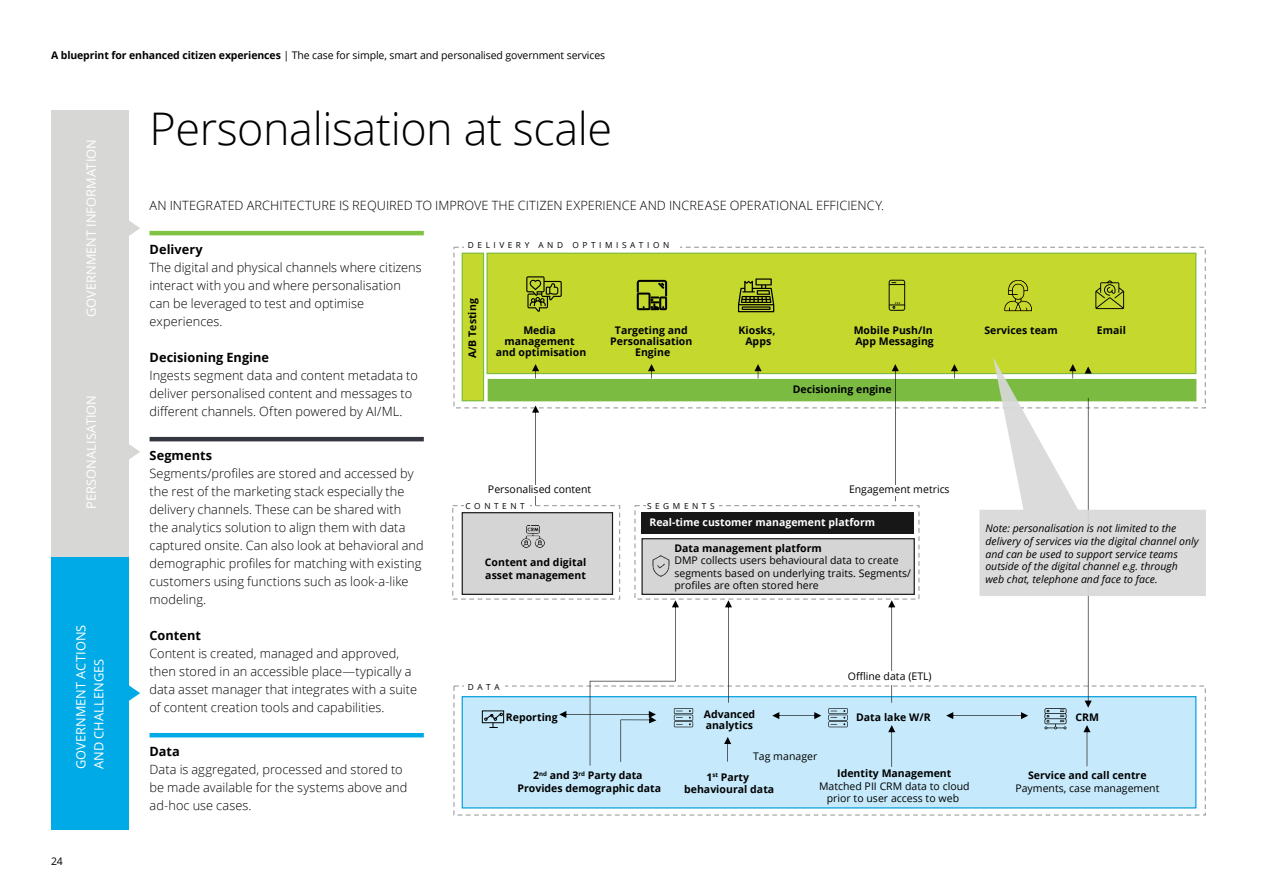
<style>
.page{position:relative;width:1263px;height:893px;background:#fff}
.page>*{position:absolute;margin:0;border:0;box-sizing:border-box;transform-origin:0 0}
.t1{font:300 45px "Open Sans";letter-spacing:-.01em;color:#000}
.t2{font:300 12.75px/18px "Open Sans";letter-spacing:.005em;color:#000}
.t3{font:12.75px/18px "Open Sans";letter-spacing:.005em;color:#fff}
.t4{font:700 12.75px "Open Sans";letter-spacing:.005em;color:#000}
.t5{font:700 10.5px/10.6px "Open Sans";color:#000001;text-align:center}
.t6{font:10.5px/12.6px "Open Sans";color:#000001}
.t7{font:italic 10.5px/12.6px "Open Sans";color:#000001}
.t8{font:10.5px "Open Sans";letter-spacing:-.01em;color:#000}
.t9{font:700 10.5px "Open Sans";color:#fff}
.t10{font:700 9.45px "Open Sans";letter-spacing:.005em;color:#000001}
.t11{font:8.25px "Open Sans";letter-spacing:.43em;color:#000001}
.s1{font-weight:700}
.s2{color:#000}
</style>
<div class="page">
<div style="left:51px;top:347px;width:77px;height:210px;background:#d7d8d6"></div>
<div style="left:51px;top:557px;width:77px;height:272px;background:#00aae7"></div>
<div style="left:51px;top:111px;width:77px;height:235px;background:#d7d8d6"></div>
<svg style="left:128px;top:440px;width:12px;height:23px"></svg>
<svg style="left:128px;top:681px;width:12px;height:24px"></svg>
<svg style="left:128px;top:216px;width:12px;height:24px"></svg>
<hr style="left:150px;top:231px;width:274px;height:4px;background:#80c342">
<hr style="left:150px;top:437px;width:274px;height:4px;background:#343741">
<hr style="left:150px;top:733px;width:274px;height:4px;background:#00aae7">
<div style="left:642px;top:539px;width:272px;height:55px;background:#d5d5d5"></div>
<div style="left:641px;top:538px;width:274px;height:57px;border:1px solid #181718"></div>
<div style="left:462px;top:513px;width:150px;height:81px;background:#d5d5d5"></div>
<div style="left:462px;top:512px;width:151px;height:83px;border:1px solid #181718"></div>
<div style="left:452px;top:505px;width:168px;height:95px;border:1px dashed #a3a3a3"></div>
<div style="left:464px;top:500px;width:65px;height:9px;background:#fff"></div>
<img style="left:522px;top:525px;width:22px;height:23px">
<img style="left:652px;top:556px;width:18px;height:20px">
<div style="left:453px;top:247px;width:753px;height:161px;border:1px dashed #a3a3a3"></div>
<div style="left:464px;top:240px;width:215px;height:10px;background:#fff"></div>
<div style="left:487px;top:253px;width:709px;height:121px;background:#c4d82e"></div>
<div style="left:486px;top:253px;width:710px;height:121px;border:1px solid #7bbb42"></div>
<div style="left:462px;top:253px;width:21px;height:148px;background:#c4d82e"></div>
<div style="left:462px;top:253px;width:22px;height:148px;border:1px solid #7bbb42"></div>
<div style="left:488px;top:379px;width:708px;height:22px;background:#7bbb42"></div>
<div style="left:462px;top:697px;width:734px;height:111px;background:#c6eafb"></div>
<div style="left:462px;top:696px;width:734px;height:112px;border:1px solid #009dda"></div>
<div style="left:453px;top:685px;width:753px;height:131px;border:1px dashed #a3a3a3"></div>
<div style="left:641px;top:512px;width:273px;height:21px;background:#181718"></div>
<div style="left:634px;top:505px;width:285px;height:95px;border:1px dashed #a3a3a3"></div>
<div style="left:646px;top:500px;width:72px;height:9px;background:#fff"></div>
<div style="left:482px;top:710px;width:22px;height:13px;border:1px solid #000001"></div>
<svg style="left:484px;top:712px;width:19px;height:16px"></svg>
<svg style="left:724px;top:737px;width:7px;height:25px"></svg>
<svg style="left:888px;top:725px;width:7px;height:42px"></svg>
<svg style="left:772px;top:712px;width:49px;height:7px"></svg>
<svg style="left:946px;top:712px;width:82px;height:7px"></svg>
<svg style="left:888px;top:600px;width:7px;height:103px"></svg>
<svg style="left:725px;top:600px;width:7px;height:103px"></svg>
<div style="left:464px;top:682px;width:40px;height:9px;background:#fff"></div>
<div style="left:832px;top:671px;width:108px;height:14px;background:#fff"></div>
<svg style="left:1083px;top:725px;width:7px;height:41px"></svg>
<svg style="left:1084px;top:596px;width:8px;height:112px"></svg>
<svg style="left:892px;top:364px;width:7px;height:137px"></svg>
<div style="left:840px;top:485px;width:129px;height:10px;background:#fff"></div>
<svg style="left:532px;top:364px;width:7px;height:14px"></svg>
<svg style="left:648px;top:364px;width:7px;height:14px"></svg>
<svg style="left:754px;top:364px;width:8px;height:14px"></svg>
<svg style="left:951px;top:364px;width:7px;height:14px"></svg>
<svg style="left:532px;top:405px;width:7px;height:100px"></svg>
<div style="left:479px;top:485px;width:129px;height:10px;background:#fff"></div>
<svg style="left:979px;top:357px;width:227px;height:239px"></svg>
<svg style="left:828px;top:708px;width:20px;height:19px"></svg>
<svg style="left:559px;top:600px;width:134px;height:166px"></svg>
<svg style="left:1044px;top:708px;width:23px;height:21px"></svg>
<svg style="left:637px;top:280px;width:30px;height:30px"></svg>
<svg style="left:738px;top:278px;width:36px;height:34px"></svg>
<svg style="left:889px;top:280px;width:16px;height:31px"></svg>
<svg style="left:1004px;top:279px;width:29px;height:33px"></svg>
<svg style="left:1095px;top:280px;width:29px;height:29px"></svg>
<svg style="left:526px;top:276px;width:36px;height:36px"></svg>
<p class="t8" style="left:51px;top:48px;width:556px"><span class="s1">A blueprint for enhanced citizen experiences</span> | The case for simple, smart and personalised government services</p>
<p class="t3" style="left:82px;top:317px;width:180px;rotate:-90deg">GOVERNMENT INFORMATION</p>
<p class="t3" style="left:82px;top:509px;width:115px;rotate:-90deg">PERSONALISATION</p>
<p class="t3" style="left:72px;top:769px;width:146px;rotate:-90deg">GOVERNMENT ACTIONS<br>AND CHALLENGES</p>
<p class="t8" style="left:51px;top:854px;width:13px">24</p>
<h1 class="t1" style="left:150px;top:98px;width:464px">Personalisation at scale</h1>
<p class="t2" style="left:150px;top:196px;width:736px">AN INTEGRATED ARCHITECTURE IS REQUIRED TO IMPROVE THE CITIZEN EXPERIENCE AND INCREASE OPERATIONAL EFFICIENCY.</p>
<p class="t4" style="left:150px;top:240px;width:55px">Delivery</p>
<p class="t2" style="left:150px;top:258px;width:274px">The digital and physical channels where citizens interact with you and where personalisation can be leveraged to test and optimise experiences.</p>
<p class="t4" style="left:150px;top:348px;width:121px">Decisioning Engine</p>
<p class="t2" style="left:150px;top:366px;width:270px">Ingests segment data and content metadata to deliver personalised content and messages to different channels. Often powered by AI/ML.</p>
<p class="t4" style="left:150px;top:446px;width:64px">Segments</p>
<p class="t2" style="left:150px;top:464px;width:276px">Segments/profiles are stored and accessed by the rest of the marketing stack especially the delivery channels. These can be shared with<br>the analytics solution to align them with data captured onsite. Can also look at behavioral and demographic profiles for matching with existing customers using functions such as look-a-like modeling.</p>
<p class="t4" style="left:150px;top:626px;width:53px">Content</p>
<p class="t2" style="left:150px;top:644px;width:269px">Content is created, managed and approved, then stored in an accessible place—typically a data asset manager that integrates with a suite of content creation tools and capabilities.</p>
<p class="t4" style="left:150px;top:742px;width:32px">Data</p>
<p class="t2" style="left:150px;top:760px;width:259px">Data is aggregated, processed and stored to be made available for the systems above and ad-hoc use cases.</p>
<p class="t11" style="left:468px;top:239px;width:203px">DELIVERY AND OPTIMISATION</p>
<p class="t5" style="left:467px;top:358px;width:61px;rotate:-90deg">A/B Testing</p>
<p class="t5" style="left:505px;top:324px;width:72px">Media management</p>
<p class="t5" style="left:496px;top:347px;width:92px">and optimisation</p>
<p class="t5" style="left:610px;top:324px;width:84px">Targeting and<br>Personalisation</p>
<p class="t5" style="left:635px;top:347px;width:37px">Engine</p>
<p class="t5" style="left:738px;top:324px;width:38px">Kiosks,<br>Apps</p>
<p class="t5" style="left:854px;top:324px;width:80px">Mobile Push/In</p>
<p class="t5" style="left:984px;top:324px;width:75px">Services team</p>
<p class="t5" style="left:855px;top:335px;width:80px">App Messaging</p>
<p class="t5" style="left:793px;top:384px;width:100px">Decisioning engine</p>
<p class="t6" style="left:488px;top:483px;width:105px">Personalised content</p>
<p class="t6" style="left:849px;top:483px;width:102px">Engagement metrics</p>
<p class="t11" style="left:466px;top:500px;width:61px">CONTENT</p>
<p class="t11" style="left:647px;top:500px;width:69px">SEGMENTS</p>
<p class="t5" style="left:1097px;top:324px;width:31px">Email</p>
<p class="t5" style="left:485px;top:556px;width:103px;line-height:12.6px;text-align:left">Content and digital asset management</p>
<p class="t11" style="left:468px;top:681px;width:33px">DATA</p>
<p class="t9" style="left:649px;top:515px;width:227px">Real-time customer management platform</p>
<p class="t5" style="left:674px;top:542px;width:149px">Data management platform</p>
<p class="t6" style="left:674px;top:554px;width:238px">DMP collects users behavioural data to create segments based on underlying traits. Segments/ profiles are often stored here</p>
<p class="t6" style="left:848px;top:670px;width:85px">Offline data (ETL)</p>
<p class="t7" style="left:985px;top:522px;width:215px">Note: personalisation is not limited to the delivery of services via the digital channel only and can be used to support service teams outside of the digital channel e.g. through web chat, telephone and face to face.</p>
<p class="t5" style="left:704px;top:709px;width:53px;text-align:left">Advanced analytics</p>
<p class="t5" style="left:506px;top:712px;width:53px">Reporting</p>
<p class="t5" style="left:856px;top:712px;width:76px">Data lake W/R</p>
<p class="t5" style="left:1075px;top:712px;width:25px">CRM</p>
<p class="t6" style="left:753px;top:750px;width:66px">Tag manager</p>
<p class="t5" style="left:517px;top:769px;width:145px;line-height:12.6px"><span class="s2">2</span><sup>nd</sup> <span class="s2">and 3</span><sup>rd</sup> <span class="s2">Party data<br></span>Provides demographic data</p>
<p class="t5" style="left:684px;top:770px;width:92px;line-height:12.6px"><span class="s2">1</span><sup>st</sup> <span class="s2">Party </span>behavioural data</p>
<p class="t10" style="left:655px;top:787px;width:51px">party data</p>
<p class="t5" style="left:837px;top:768px;width:116px">Identity Management</p>
<p class="t6" style="left:819px;top:779px;width:152px;text-align:center">Matched PII CRM data to cloud prior to user access to web</p>
<p class="t5" style="left:1028px;top:769px;width:120px">Service and call centre</p>
<p class="t6" style="left:1015px;top:781px;width:146px">Payments, case management</p>
</div>
